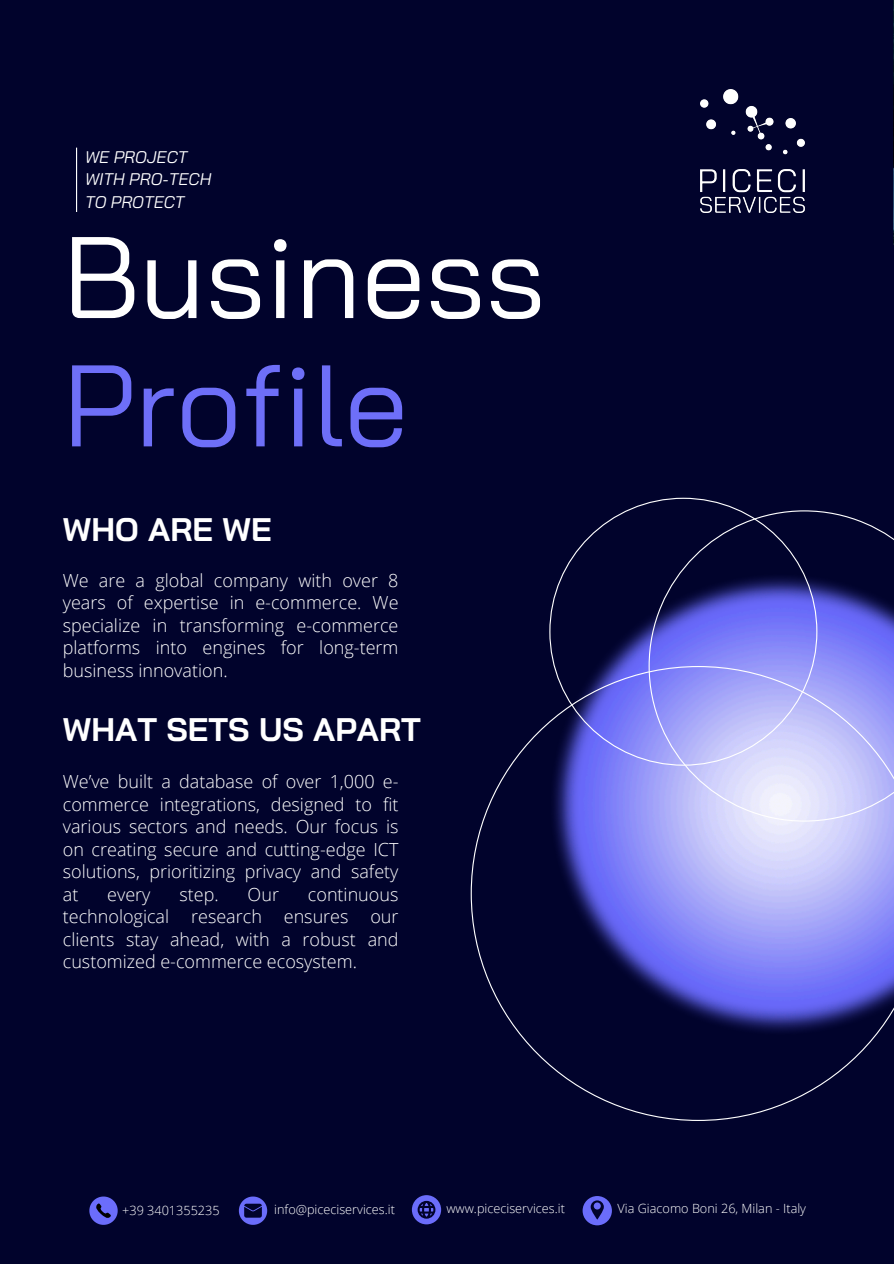
<style>
.page{position:relative;width:894px;height:1264px;background:#fff}
.page>*{position:absolute;margin:0;border:0;box-sizing:border-box;transform-origin:0 0}
.t1{font:115.65px/128.2px "Bai Jamjuree";color:#fff}
.t2{font:700 32.55px "Bai Jamjuree";color:#fff}
.t3{font:300 18px/22.5px "Open Sans";color:#fff;text-align:justify}
.t4{font:italic 16.8px/22.5px "Bai Jamjuree";color:#fff}
.t5{font:300 12.75px "Open Sans";color:#fff}
.s1{color:#6e6ff8}
</style>
<div class="page">
<div style="left:0;top:0;width:893px;height:1263px;background:#01032c"></div>
<img style="left:893px;top:0;width:1px;height:245px">
<svg style="left:549px;top:497px;width:190px;height:169px"></svg>
<svg style="left:648px;top:510px;width:245px;height:156px"></svg>
<svg style="left:470px;top:666px;width:423px;height:454px"></svg>
<svg style="left:89px;top:1196px;width:28px;height:28px"></svg>
<svg style="left:412px;top:1195px;width:29px;height:29px"></svg>
<svg style="left:582px;top:1196px;width:29px;height:29px"></svg>
<svg style="left:239px;top:1196px;width:28px;height:28px"></svg>
<img style="left:700px;top:89px;width:103px;height:123px">
<hr style="left:76px;top:148px;width:1px;height:64px;background:#fff">
<p class="t4" style="left:85px;top:145px;width:128px">WE PROJECT<br>WITH PRO-TECH<br>TO PROTECT</p>
<p class="t1" style="left:63px;top:210px;width:484px">Business<br><span class="s1">Profile</span></p>
<h2 class="t2" style="left:63px;top:508px;width:210px">WHO ARE WE</h2>
<p class="t3" style="left:63px;top:568px;width:337px">We are a global company with over 8 years of expertise in e-commerce. We specialize in transforming e-commerce platforms into engines for long-term business innovation.</p>
<h2 class="t2" style="left:63px;top:708px;width:359px">WHAT SETS US APART</h2>
<h4 class="t3" style="left:63px;top:770px;width:337px">We’ve built a database of over 1,000 e&shy;commerce integrations, designed to fit various sectors and needs. Our focus is on creating secure and cutting-edge ICT solutions, prioritizing privacy and safety at</h4>
<h4 class="t3" style="left:63px;top:882px;width:337px;text-indent:245px">continuous technological research ensures our clients stay ahead, with a robust and customized e-commerce ecosystem.</h4>
<h4 class="t3" style="left:107px;top:882px;width:45px">every</h4>
<h4 class="t3" style="left:179px;top:882px;width:41px">step.</h4>
<h4 class="t3" style="left:247px;top:882px;width:33px">Our</h4>
<p class="t5" style="left:122px;top:1200px;width:99px">+39 3401355235</p>
<p class="t5" style="left:274px;top:1199px;width:122px">info@piceciservices.it</p>
<h4 class="t5" style="left:446px;top:1199px;width:120px">www.piceciservices.it</h4>
<p class="t5" style="left:617px;top:1199px;width:190px">Via Giacomo Boni 26, Milan - Italy</p>
</div>
